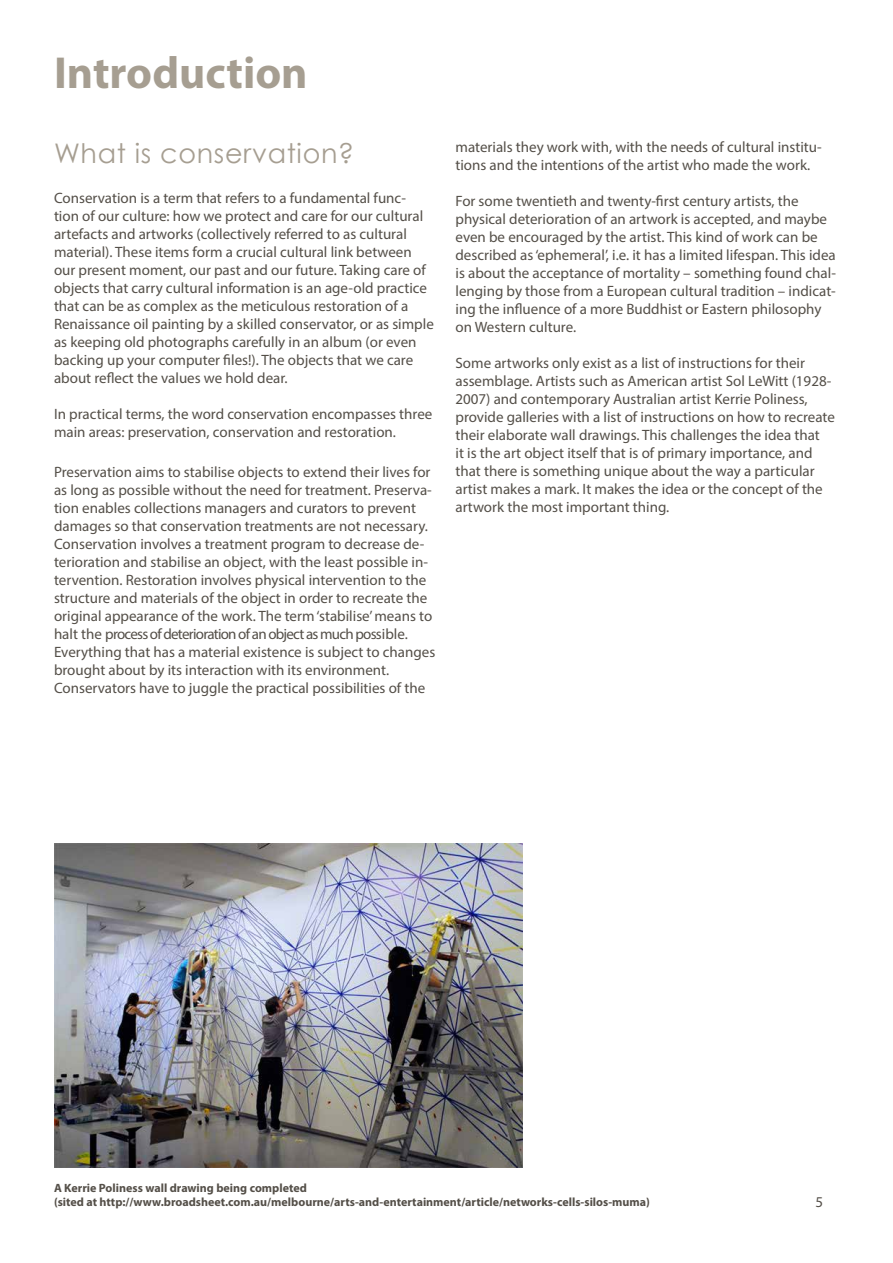
<style>
.page{position:relative;width:893px;height:1263px;background:#fff}
.page>*{position:absolute;margin:0;border:0;box-sizing:border-box;transform-origin:0 0}
.t1{font:700 45px "Myriad Pro";color:#a69e91}
.t2{font:27px "Century Gothic";letter-spacing:.025em;color:#a69e91}
.t3{font:15px/18px "Myriad Pro";color:#544f48}
.t4{font:700 12px/14.4px "Myriad Pro";color:#544f48}
</style>
<div class="page">
<img style="left:54px;top:843px;width:468px;height:324px">
<h1 class="t1" style="left:54px;top:43px;width:255px">Introduction</h1>
<h2 class="t2" style="left:54px;top:135px;width:302px">What is conservation?</h2>
<p class="t3" style="left:54px;top:189px;width:381px">Conservation is a term that refers to a fundamental func&shy;tion of our culture: how we protect and care for our cultural artefacts and artworks (collectively referred to as cultural material). These items form a crucial cultural link between our present moment, our past and our future. Taking care of objects that carry cultural information is an age-old practice that can be as complex as the meticulous restoration of a Renaissance oil painting by a skilled conservator, or as simple as keeping old photographs carefully in an album (or even backing up your computer files!). The objects that we care about reflect the values we hold dear.</p>
<p class="t3" style="left:54px;top:405px;width:380px">In practical terms, the word conservation encompasses three main areas: preservation, conservation and restoration.</p>
<p class="t3" style="left:54px;top:462px;width:383px">Preservation aims to stabilise objects to extend their lives for as long as possible without the need for treatment. Preserva&shy;tion enables collections managers and curators to prevent damages so that conservation treatments are not necessary.<br>Conservation involves a treatment program to decrease de&shy;terioration and stabilise an object, with the least possible in&shy;tervention. Restoration involves physical intervention to the structure and materials of the object in order to recreate the original appearance of the work. The term ‘stabilise’ means to halt the process of deterioration of an object as much possible.<br>Everything that has a material existence is subject to changes brought about by its interaction with its environment.<br>Conservators have to juggle the practical possibilities of the</p>
<p class="t3" style="left:455px;top:137px;width:368px">materials they work with, with the needs of cultural institu&shy;tions and the intentions of the artist who made the work.</p>
<p class="t3" style="left:455px;top:191px;width:382px">For some twentieth and twenty-first century artists, the physical deterioration of an artwork is accepted, and maybe even be encouraged by the artist. This kind of work can be described as ‘ephemeral’, i.e. it has a limited lifespan. This idea is about the acceptance of mortality – something found chal&shy;lenging by those from a European cultural tradition – indicat&shy;ing the influence of a more Buddhist or Eastern philosophy on Western culture.</p>
<p class="t3" style="left:455px;top:353px;width:381px">Some artworks only exist as a list of instructions for their assemblage. Artists such as American artist Sol LeWitt (1928- 2007) and contemporary Australian artist Kerrie Poliness, provide galleries with a list of instructions on how to recreate their elaborate wall drawings. This challenges the idea that<br>it is the art object itself that is of primary importance, and that there is something unique about the way a particular artist makes a mark. It makes the idea or the concept of the artwork the most important thing.</p>
<p class="t4" style="left:54px;top:1180px;width:597px">A Kerrie Poliness wall drawing being completed<br>(sited at http://www.broadsheet.com.au/melbourne/arts-and-entertainment/article/networks-cells-silos-muma)</p>
<p class="t3" style="left:816px;top:1192px;width:9px">5</p>
</div>
